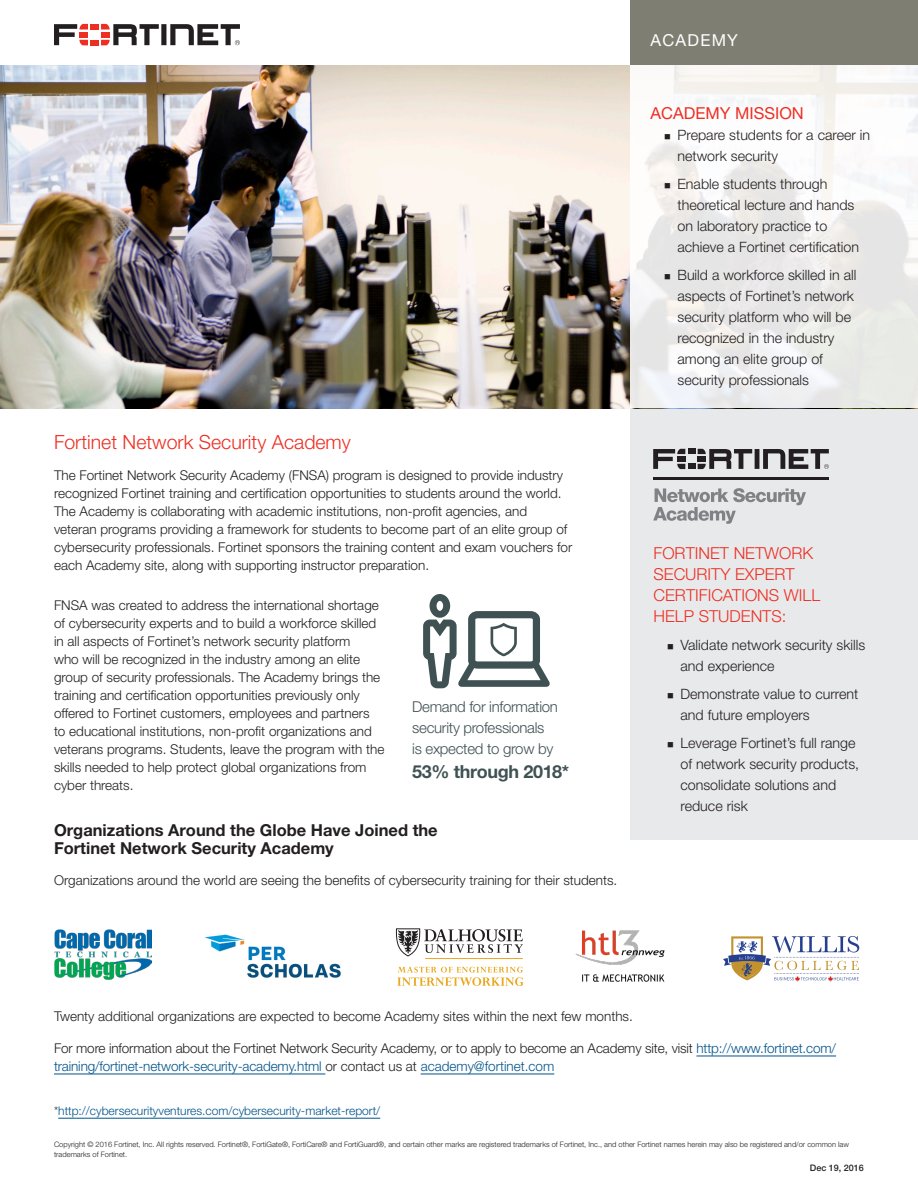
<style>
.page{position:relative;width:918px;height:1188px;background:#fff}
.page>*{position:absolute;margin:0;border:0;box-sizing:border-box;transform-origin:0 0}
.Body_Text_SUBHEAD__R{font:300 19.5px "Helvetica Neue LT Pro";color:#ee2e22}
.Body_Text_SUBHEAD__R-2{font:700 18px "Helvetica Neue LT Pro";letter-spacing:-.02em;color:#405153}
.Body_Text_SUBHEAD__R-3{font:700 16.5px/18px "Helvetica Neue LT Pro";color:#231f20}
.Body_Text_SUBHEAD__R-4{font:300 16.5px/21px "Helvetica Neue LT Pro";color:#ee2e22}
.INSET_TITLE{font:16.5px "Helvetica Neue LT Pro";color:#ee2e22}
.Body_Copy{font:16.5px "Helvetica Neue LT Pro";letter-spacing:.075em;color:#fff}
.Body_Text_SUBHEAD__R-5{font:300 15px/21px "Helvetica Neue LT Pro";letter-spacing:-.02em;color:#405153}
.t1{font:300 14.25px/21px "Helvetica Neue LT Pro";color:#231f20}
.Body_Text_SUBHEAD__R-6{font:300 13.5px/18px "Helvetica Neue LT Pro";color:#231f20}
.Body_Text_SUBHEAD__R-7{font:300 12px "Helvetica Neue LT Pro";color:#00548b}
.BODY_TEXT{font:500 9px "Helvetica Neue LT Pro";color:#231f20}
.BODY_TEXT-2{font:300 7.5px/10.5px "Helvetica Neue LT Pro";color:#231f20}
.s1{color:#00548b}
.s2{color:#231f20}
</style>
<div class="page">
<div style="left:630px;top:408px;width:288px;height:432px;background:#e6e7e9"></div>
<img style="left:0;top:65px;width:630px;height:343px">
<div style="left:90px;top:24px;width:9px;height:6px;background:#ee2e22"></div>
<div style="left:90px;top:40px;width:9px;height:5px;background:#ee2e22"></div>
<svg style="left:54px;top:24px;width:34px;height:21px"></svg>
<svg style="left:101px;top:24px;width:139px;height:21px"></svg>
<svg style="left:630px;top:65px;width:288px;height:343px"></svg>
<div style="left:630px;top:0;width:288px;height:65px;background:#7e7e72"></div>
<hr style="left:58px;top:1118px;width:322px;height:1px;background:#00548b">
<hr style="left:696px;top:1056px;width:140px;height:1px;background:#00548b">
<hr style="left:54px;top:1074px;width:271px;height:1px;background:#00548b">
<hr style="left:421px;top:1074px;width:133px;height:1px;background:#00548b">
<img style="left:204px;top:934px;width:137px;height:44px">
<img style="left:575px;top:930px;width:90px;height:52px">
<img style="left:54px;top:929px;width:98px;height:51px">
<svg style="left:423px;top:594px;width:127px;height:94px"></svg>
<svg style="left:723px;top:936px;width:136px;height:45px"></svg>
<svg style="left:396px;top:928px;width:127px;height:29px"></svg>
<hr style="left:425px;top:958px;width:98px;height:1px;background:#e9a820">
<svg style="left:397px;top:967px;width:126px;height:19px"></svg>
<svg style="left:653px;top:488px;width:153px;height:36px"></svg>
<svg style="left:653px;top:449px;width:176px;height:20px"></svg>
<hr style="left:653px;top:477px;width:176px;height:2px;background:#231f20">
<p class="Body_Copy" style="left:651px;top:31px;width:89px">ACADEMY</p>
<p class="Body_Text_SUBHEAD__R" style="left:54px;top:430px;width:298px">Fortinet Network Security Academy</p>
<p class="Body_Text_SUBHEAD__R-6" style="left:54px;top:466px;width:520px">The Fortinet Network Security Academy (FNSA) program is designed to provide industry recognized Fortinet training and certification opportunities to students around the world.<br>The Academy is collaborating with academic institutions, non-profit agencies, and veteran programs providing a framework for students to become part of an elite group of cybersecurity professionals. Fortinet sponsors the training content and exam vouchers for each Academy site, along with supporting instructor preparation.</p>
<p class="Body_Text_SUBHEAD__R-6" style="left:54px;top:596px;width:332px">FNSA was created to address the international shortage of cybersecurity experts and to build a workforce skilled in all aspects of Fortinet’s network security platform<br>who will be recognized in the industry among an elite group of security professionals. The Academy brings the training and certification opportunities previously only offered to Fortinet customers, employees and partners to educational institutions, non-profit organizations and veterans programs. Students, leave the program with the skills needed to help protect global organizations from cyber threats.</p>
<p class="Body_Text_SUBHEAD__R-5" style="left:412px;top:695px;width:147px">Demand for information security professionals<br>is expected to grow by</p>
<p class="Body_Text_SUBHEAD__R-2" style="left:412px;top:760px;width:158px">53% through 2018*</p>
<p class="Body_Text_SUBHEAD__R-3" style="left:54px;top:820px;width:385px">Organizations Around the Globe Have Joined the<br>Fortinet Network Security Academy</p>
<p class="Body_Text_SUBHEAD__R-6" style="left:54px;top:871px;width:565px">Organizations around the world are seeing the benefits of cybersecurity training for their students.</p>
<p class="INSET_TITLE" style="left:651px;top:103px;width:155px">ACADEMY MISSION</p>
<p class="t1" style="left:678px;top:124px;width:194px;text-indent:-14px">■ Prepare students for a career in network security</p>
<p class="t1" style="left:678px;top:173px;width:183px;text-indent:-14px">■ Enable students through theoretical lecture and hands on laboratory practice to achieve a Fortinet certification</p>
<p class="t1" style="left:678px;top:264px;width:180px;text-indent:-14px">■ Build a workforce skilled in all aspects of Fortinet’s network security platform who will be recognized in the industry among an elite group of security professionals</p>
<p class="Body_Text_SUBHEAD__R-4" style="left:654px;top:543px;width:168px">FORTINET NETWORK<br>SECURITY EXPERT<br>CERTIFICATIONS WILL<br>HELP STUDENTS:</p>
<p class="t1" style="left:681px;top:634px;width:186px;text-indent:-14px">■ Validate network security skills and experience</p>
<p class="t1" style="left:681px;top:683px;width:179px;text-indent:-14px">■ Demonstrate value to current and future employers</p>
<p class="t1" style="left:681px;top:732px;width:180px;text-indent:-14px">■ Leverage Fortinet’s full range of network security products, consolidate solutions and reduce risk</p>
<p class="Body_Text_SUBHEAD__R-6" style="left:54px;top:1007px;width:580px">Twenty additional organizations are expected to become Academy sites within the next few months.</p>
<p class="Body_Text_SUBHEAD__R-6" style="left:54px;top:1039px;width:784px">For more information about the Fortinet Network Security Academy, or to apply to become an Academy site, visit <span class="s1">http://www.fortinet.com/ training/fortinet-network-security-academy.html</span> or contact us at <span class="s1">academy@fortinet.com</span></p>
<p class="Body_Text_SUBHEAD__R-7" style="left:54px;top:1104px;width:328px"><span class="s2">*</span>http://cybersecurityventures.com/cybersecurity-market-report/</p>
<p class="BODY_TEXT-2" style="left:54px;top:1139px;width:797px">Copyright © 2016 Fortinet, Inc. All rights reserved. Fortinet®, FortiGate®, FortiCare® and FortiGuard®, and certain other marks are registered trademarks of Fortinet, Inc., and other Fortinet names herein may also be registered and/or common law trademarks of Fortinet.</p>
<p class="BODY_TEXT" style="left:810px;top:1162px;width:56px">Dec 19, 2016</p>
</div>
